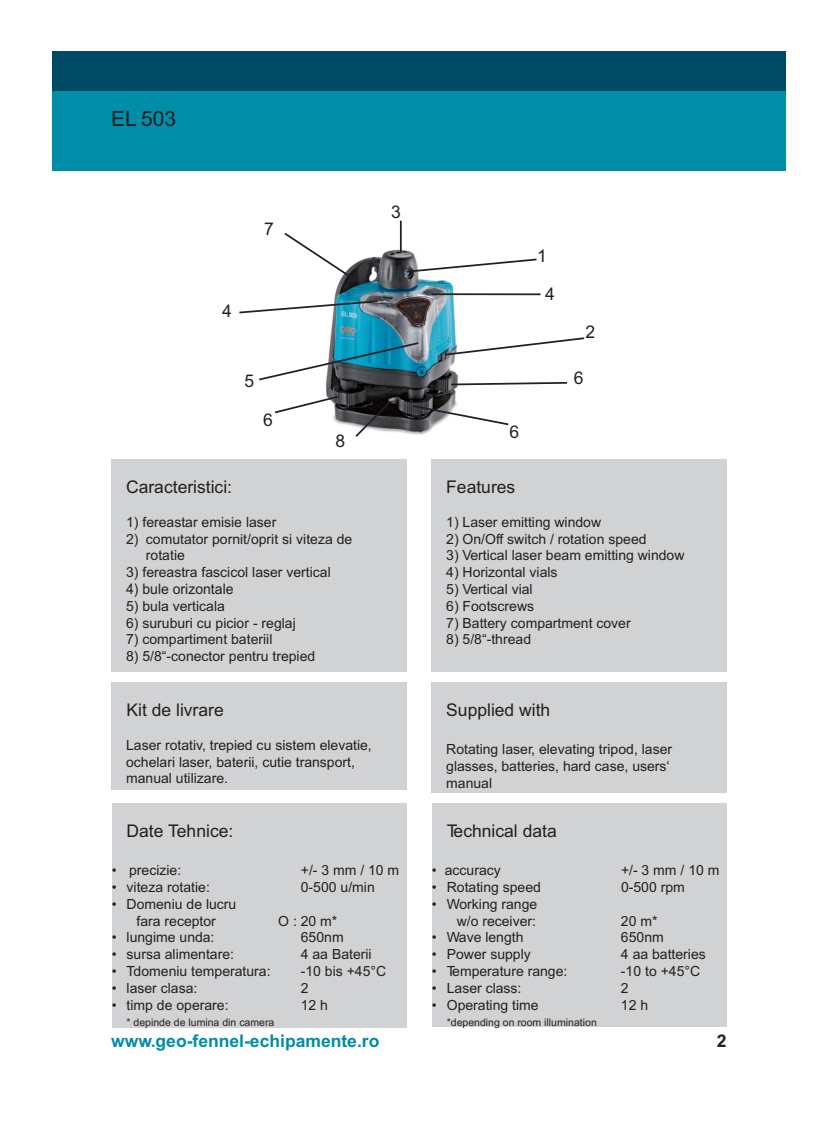
<style>
.page{position:relative;width:837px;height:1145px;background:#fff}
.page>*{position:absolute;margin:0;border:0;box-sizing:border-box;transform-origin:0 0}
.t1{font:21px "Arial";color:#231f20}
.t2{font:17.5px "Arial";color:#231f20}
.t3{font:700 17.5px "Arial";color:#008da8}
.t4{font:700 17.5px "Arial";color:#231f20}
.t5{font:14.53px "Arial";color:#231f20}
.t6{font:14px/16.8px "Arial";color:#231f20}
.t7{font:10.5px "Arial";color:#231f20}
</style>
<div class="page">
<div style="left:111px;top:459px;width:295px;height:212px;background:#d1d2d4"></div>
<div style="left:52px;top:91px;width:733px;height:79px;background:#008da8"></div>
<div style="left:431px;top:459px;width:295px;height:212px;background:#d1d2d4"></div>
<div style="left:52px;top:51px;width:733px;height:40px;background:#004964"></div>
<div style="left:111px;top:682px;width:295px;height:107px;background:#d1d2d4"></div>
<div style="left:431px;top:682px;width:295px;height:110px;background:#d1d2d4"></div>
<div style="left:112px;top:803px;width:294px;height:225px;background:#d1d2d4"></div>
<div style="left:432px;top:803px;width:294px;height:224px;background:#d1d2d4"></div>
<img style="left:325px;top:246px;width:157px;height:189px">
<svg style="left:404px;top:257px;width:133px;height:17px"></svg>
<svg style="left:443px;top:336px;width:142px;height:21px"></svg>
<hr style="left:400px;top:221px;width:1px;height:32px;background:#231f20">
<svg style="left:239px;top:299px;width:140px;height:15px"></svg>
<svg style="left:259px;top:341px;width:161px;height:40px"></svg>
<svg style="left:449px;top:381px;width:118px;height:5px"></svg>
<svg style="left:353px;top:398px;width:40px;height:39px"></svg>
<svg style="left:284px;top:233px;width:76px;height:51px"></svg>
<svg style="left:411px;top:404px;width:98px;height:22px"></svg>
<svg style="left:274px;top:394px;width:66px;height:20px"></svg>
<hr style="left:431px;top:293px;width:109px;height:2px;background:#231f20">
<h1 class="t1" style="left:111px;top:111px;width:66px">EL 503</h1>
<p class="t2" style="left:264px;top:222px;width:11px">7</p>
<p class="t2" style="left:391px;top:205px;width:11px">3</p>
<p class="t2" style="left:222px;top:304px;width:11px">4</p>
<p class="t2" style="left:244px;top:375px;width:11px">5</p>
<p class="t2" style="left:263px;top:413px;width:11px">6</p>
<p class="t2" style="left:335px;top:434px;width:11px">8</p>
<p class="t2" style="left:126px;top:480px;width:107px">Caracteristici:</p>
<p class="t6" style="left:126px;top:514px;width:152px">1) fereastar emisie laser</p>
<p class="t6" style="left:146px;top:531px;width:208px;text-indent:-20px">2) comutator pornit/oprit si viteza de rotatie</p>
<p class="t6" style="left:126px;top:565px;width:206px">3) fereastra fascicol laser vertical</p>
<p class="t5" style="left:126px;top:583px;width:109px">4) bule orizontale</p>
<p class="t6" style="left:126px;top:598px;width:100px">5) bula verticala</p>
<p class="t6" style="left:126px;top:615px;width:171px">6) suruburi cu picior - reglaj</p>
<p class="t6" style="left:126px;top:632px;width:148px">7) compartiment bateriil</p>
<p class="t6" style="left:126px;top:649px;width:191px">8) 5/8“-conector pentru trepied</p>
<p class="t2" style="left:126px;top:703px;width:99px">Kit de livrare</p>
<p class="t6" style="left:126px;top:737px;width:247px">Laser rotativ, trepied cu sistem elevatie, ochelari laser, baterii, cutie transport, manual utilizare.</p>
<p class="t6" style="left:112px;top:863px;width:6px;text-align:justify">• • •</p>
<p class="t6" style="left:112px;top:930px;width:6px;text-align:justify">• • • • •</p>
<p class="t2" style="left:127px;top:824px;width:108px">Date Tehnice:</p>
<p class="t6" style="left:129px;top:863px;width:54px">precizie:</p>
<p class="t6" style="left:301px;top:863px;width:100px">+/- 3 mm / 10 m</p>
<p class="t6" style="left:127px;top:879px;width:85px">viteza rotatie:</p>
<p class="t6" style="left:301px;top:879px;width:75px">0-500 u/min</p>
<p class="t6" style="left:136px;top:896px;width:101px;text-indent:-10px">Domeniu de lucru fara receptor</p>
<p class="t6" style="left:278px;top:913px;width:61px">O : 20 m*</p>
<p class="t6" style="left:127px;top:930px;width:89px">lungime unda:</p>
<p class="t6" style="left:301px;top:930px;width:44px">650nm</p>
<p class="t6" style="left:127px;top:947px;width:109px">sursa alimentare:</p>
<p class="t6" style="left:301px;top:947px;width:72px">4 aa Baterii</p>
<p class="t6" style="left:127px;top:963px;width:145px">Tdomeniu temperatura:</p>
<p class="t6" style="left:301px;top:963px;width:87px">-10 bis +45°C</p>
<p class="t6" style="left:127px;top:980px;width:72px">laser clasa:</p>
<p class="t6" style="left:301px;top:980px;width:9px">2</p>
<p class="t6" style="left:127px;top:997px;width:103px">timp de operare:</p>
<p class="t6" style="left:301px;top:997px;width:29px">12 h</p>
<p class="t7" style="left:127px;top:1018px;width:149px">* depinde de lumina din camera</p>
<p class="t2" style="left:537px;top:249px;width:11px">1</p>
<p class="t2" style="left:509px;top:425px;width:11px">6</p>
<p class="t2" style="left:545px;top:287px;width:11px">4</p>
<p class="t2" style="left:585px;top:325px;width:11px">2</p>
<p class="t2" style="left:573px;top:371px;width:11px">6</p>
<p class="t2" style="left:446px;top:480px;width:71px">Features</p>
<p class="t6" style="left:446px;top:514px;width:156px">1) Laser emitting window</p>
<p class="t6" style="left:446px;top:531px;width:202px">2) On/Off switch / rotation speed</p>
<p class="t6" style="left:446px;top:548px;width:240px">3) Vertical laser beam emitting window</p>
<p class="t6" style="left:446px;top:565px;width:113px">4) Horizontal vials</p>
<p class="t6" style="left:446px;top:582px;width:88px">5) Vertical vial</p>
<p class="t6" style="left:446px;top:598px;width:89px">6) Footscrews</p>
<p class="t6" style="left:446px;top:615px;width:186px">7) Battery compartment cover</p>
<p class="t6" style="left:446px;top:632px;width:86px">8) 5/8“-thread</p>
<p class="t2" style="left:446px;top:703px;width:106px">Supplied with</p>
<p class="t6" style="left:446px;top:742px;width:227px">Rotating laser, elevating tripod, laser glasses, batteries, hard case, users‘ manual</p>
<p class="t6" style="left:432px;top:863px;width:6px;text-align:justify">• • •</p>
<p class="t6" style="left:432px;top:930px;width:6px;text-align:justify">• • • • •</p>
<p class="t2" style="left:447px;top:824px;width:111px">Technical data</p>
<p class="t6" style="left:445px;top:863px;width:58px">accuracy</p>
<p class="t6" style="left:621px;top:863px;width:100px">+/- 3 mm / 10 m</p>
<p class="t6" style="left:447px;top:879px;width:96px">Rotating speed</p>
<p class="t6" style="left:621px;top:879px;width:65px">0-500 rpm</p>
<p class="t6" style="left:447px;top:896px;width:92px;text-align:right">Working range w/o receiver:</p>
<p class="t6" style="left:621px;top:913px;width:38px">20 m*</p>
<p class="t6" style="left:447px;top:930px;width:78px">Wave length</p>
<p class="t6" style="left:621px;top:930px;width:44px">650nm</p>
<p class="t6" style="left:447px;top:947px;width:86px">Power supply</p>
<p class="t6" style="left:621px;top:947px;width:86px">4 aa batteries</p>
<p class="t6" style="left:447px;top:963px;width:122px">Temperature range:</p>
<p class="t6" style="left:621px;top:963px;width:81px">-10 to +45°C</p>
<p class="t6" style="left:447px;top:980px;width:76px">Laser class:</p>
<p class="t6" style="left:621px;top:980px;width:9px">2</p>
<p class="t6" style="left:447px;top:997px;width:93px">Operating time</p>
<p class="t6" style="left:621px;top:997px;width:29px">12 h</p>
<p class="t7" style="left:447px;top:1018px;width:151px">*depending on room illumination</p>
<p class="t3" style="left:111px;top:1033px;width:270px">www.geo-fennel-echipamente.ro</p>
<p class="t4" style="left:717px;top:1033px;width:11px">2</p>
</div>
